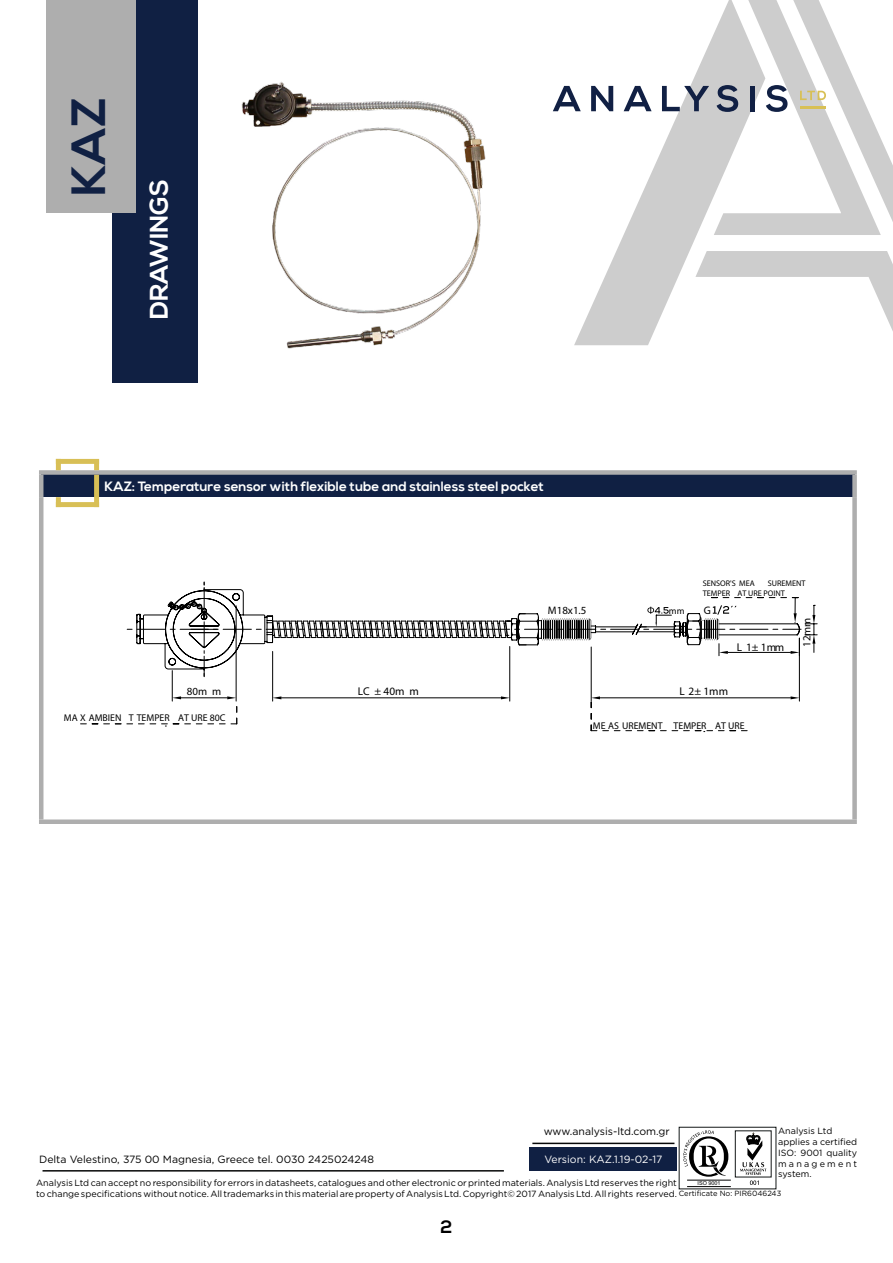
<style>
.page{position:relative;width:893px;height:1263px;background:#fff}
.page>*{position:absolute;margin:0;border:0;box-sizing:border-box;transform-origin:0 0}
.t1{font:700 48px "Nexa";color:#102043}
.t2{font:700 25.5px "Nexa";color:#fff}
.t3{font:700 18px "Nexa";color:#000}
.t4{font:700 13.5px "Nexa";color:#fff}
.t5{font:11.25px "Myriad Pro";color:#000}
.t6{font:10.95px "Myriad Pro";color:#000}
.t7{font:10.5px "Gotham";color:#000}
.t8{font:10.5px "Gotham";color:#fff}
.t9{font:9.75px "Myriad Pro";color:#000}
.t10{font:9.3px "Myriad Pro";color:#000}
.t11{font:9px/10.8px "Gotham";color:#000}
.t12{font:8.1px/9.8px "Myriad Pro";color:#000}
.t13{font:7.5px "Gotham";color:#000}
.t14{font:5.4px "Arial";color:#000}
</style>
<div class="page">
<svg style="left:574px;top:85px;width:88px;height:260px"></svg>
<div style="left:113px;top:0;width:85px;height:383px;background:#102043"></div>
<img style="left:241px;top:81px;width:245px;height:268px">
<div style="left:41px;top:472px;width:814px;height:25px;background:#102043"></div>
<hr style="left:39px;top:497px;width:4px;height:322px;background:#aeaeae">
<div style="left:852px;top:497px;width:5px;height:322px;background:#aeaeae"></div>
<div style="left:39px;top:819px;width:818px;height:5px;background:#aeaeae"></div>
<div style="left:39px;top:470px;width:818px;height:5px;background:#aeaeae"></div>
<hr style="left:39px;top:475px;width:4px;height:22px;background:#aeaeae">
<div style="left:852px;top:475px;width:5px;height:22px;background:#aeaeae"></div>
<div style="left:56px;top:459px;width:5px;height:11px;background:#d8bf56"></div>
<div style="left:94px;top:459px;width:5px;height:11px;background:#d8bf56"></div>
<div style="left:56px;top:497px;width:5px;height:10px;background:#d8bf56"></div>
<div style="left:56px;top:502px;width:43px;height:5px;background:#d8bf56"></div>
<div style="left:56px;top:459px;width:43px;height:5px;background:#d8bf56"></div>
<div style="left:94px;top:475px;width:5px;height:32px;background:#d8bf56"></div>
<svg style="left:127px;top:582px;width:690px;height:150px"></svg>
<div style="left:47px;top:0;width:89px;height:213px;background:#aeaeae"></div>
<hr style="left:43px;top:1170px;width:461px;height:1px;background:#070808">
<hr style="left:532px;top:1142px;width:142px;height:2px;background:#070808">
<div style="left:530px;top:1147px;width:147px;height:24px;background:#102043"></div>
<svg style="left:678px;top:1126px;width:99px;height:63px"></svg>
<svg style="left:553px;top:86px;width:28px;height:25px"></svg>
<svg style="left:591px;top:86px;width:22px;height:25px"></svg>
<svg style="left:624px;top:86px;width:28px;height:25px"></svg>
<svg style="left:662px;top:0;width:231px;height:331px"></svg>
<hr style="left:800px;top:106px;width:26px;height:3px;background:#d8c055">
<h1 class="t1" style="left:61px;top:196px;width:99px;rotate:-90deg">KAZ</h1>
<h2 class="t2" style="left:144px;top:319px;width:141px;rotate:-90deg">DRAWINGS</h2>
<h3 class="t4" style="left:104px;top:479px;width:441px">KAZ: Temperature sensor with flexible tube and stainless steel pocket</h3>
<p class="t12" style="left:703px;top:578px;width:104px;text-indent:65px">SUREMENT<br>TEMPER AT URE POINT</p>
<p class="t12" style="left:703px;top:578px;width:54px">SENSOR'S MEA</p>
<p class="t6" style="left:187px;top:685px;width:36px">80m m</p>
<p class="t9" style="left:64px;top:712px;width:163px">MA X AMBIEN T TEMPER AT URE 80C</p>
<p class="t5" style="left:358px;top:684px;width:62px">LC ± 40m m</p>
<p class="t6" style="left:548px;top:604px;width:40px">M18x1.5</p>
<p class="t10" style="left:669px;top:605px;width:17px">mm</p>
<p class="t6" style="left:704px;top:603px;width:9px">G</p>
<p class="t5" style="left:737px;top:640px;width:49px">L 1± 1mm</p>
<p class="t5" style="left:679px;top:684px;width:50px">L 2± 1mm</p>
<p class="t9" style="left:593px;top:719px;width:153px">ME AS UREMENT TEMPER AT URE</p>
<p class="t6" style="left:800px;top:647px;width:31px;rotate:-90deg">12mm</p>
<p class="t11" style="left:778px;top:1125px;width:80px">Analysis Ltd applies a certified<br>ISO: 9001 quality management system.</p>
<p class="t7" style="left:544px;top:1125px;width:128px">www.analysis-ltd.com.gr</p>
<p class="t7" style="left:39px;top:1153px;width:337px">Delta Velestino, 375 00 Magnesia, Greece tel. 0030 2425024248</p>
<p class="t8" style="left:544px;top:1153px;width:120px">Version: KAZ.1.19-02-17</p>
<p class="t11" style="left:36px;top:1177px;width:642px">Analysis Ltd can accept no responsibility for errors in datasheets, catalogues and other electronic or printed materials. Analysis Ltd reserves the right to change specifications without notice. All trademarks in this material are property of Analysis Ltd. Copyright© 2017 Analysis Ltd. All rights reserved.</p>
<p class="t14" style="left:697px;top:1180px;width:25px">ISO 9001</p>
<p class="t13" style="left:679px;top:1188px;width:104px">Certificate No: PIR6046243</p>
<h3 class="t3" style="left:441px;top:1216px;width:13px">2</h3>
</div>
